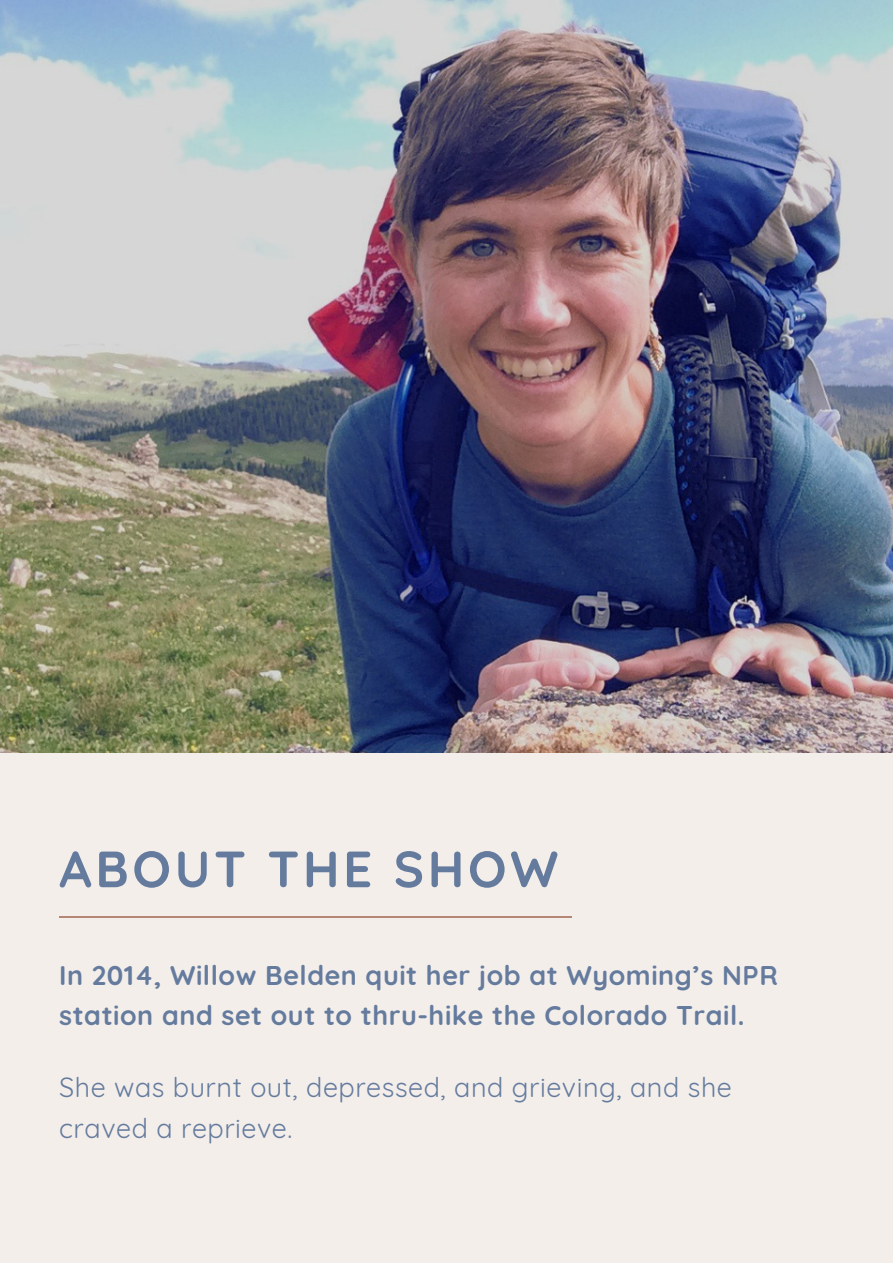
<style>
.page{position:relative;width:893px;height:1264px;background:#fff}
.page>*{position:absolute;margin:0;border:0;box-sizing:border-box;transform-origin:0 0}
.t1{font:700 51px "Quicksand";letter-spacing:.07em;color:#657b9e}
.t2{font:700 27px/40.5px "Quicksand";letter-spacing:.02em;color:#657b9e}
.t3{font:27px/40.5px "Quicksand";letter-spacing:.02em;color:#657b9e}
</style>
<div class="page">
<div style="left:0;top:0;width:892px;height:1262px;background:#f3eeea"></div>
<img style="left:0;top:0;width:892px;height:752px">
<hr style="left:59px;top:916px;width:513px;height:1px;background:#b58676">
<p class="t1" style="left:59px;top:836px;width:500px">ABOUT THE SHOW</p>
<p class="t2" style="left:59px;top:954px;width:720px">In 2014, Willow Belden quit her job at Wyoming’s NPR station and set out to thru-hike the Colorado Trail.</p>
<p class="t3" style="left:59px;top:1066px;width:674px">She was burnt out, depressed, and grieving, and she craved a reprieve.</p>
</div>
